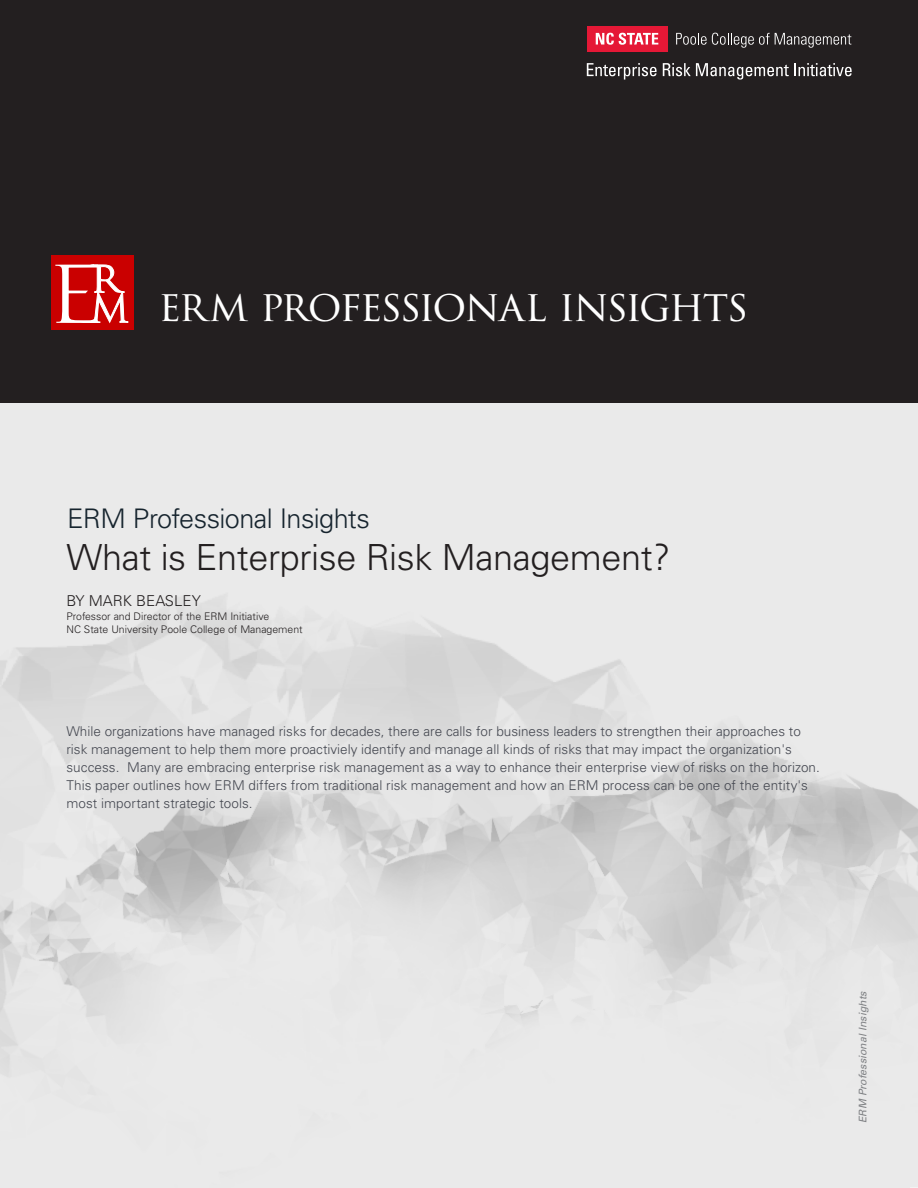
<style>
.page{position:relative;width:918px;height:1188px;background:#fff}
.page>*{position:absolute;margin:0;border:0;box-sizing:border-box;transform-origin:0 0}
.Body_Text{font:42px "Trajan Pro 3";letter-spacing:-.05em;color:#fff}
.Body_Text-2{font:300 36px "Univers LT Std";letter-spacing:-.01em;color:#231f20}
.Body_Text-3{font:300 27px "Univers LT Std";letter-spacing:-.025em;color:#16242e}
.Body_Text-4{font:300 15px "Univers LT Std";color:#231f20}
.Body_Text-5{font:300 13.5px/18px "Univers LT Std";color:#444750}
.Body_Text-6{font:300 10.5px/13.5px "Univers LT Std";color:#231f20}
.Title_-_Align_Left{font:italic 10.5px "Univers LT Std";color:#808285}
</style>
<div class="page">
<svg style="left:0;top:402px;width:918px;height:329px;background:#e6e6e6"></svg>
<img style="left:0;top:731px;width:918px;height:457px">
<div style="left:0;top:0;width:918px;height:402px;background:#231f20"></div>
<div style="left:51px;top:255px;width:83px;height:74px;background:#ca0000"></div>
<svg style="left:55px;top:264px;width:74px;height:60px"></svg>
<div style="left:587px;top:26px;width:81px;height:26px;background:#e51836"></div>
<svg style="left:596px;top:33px;width:62px;height:12px"></svg>
<svg style="left:676px;top:33px;width:175px;height:15px"></svg>
<svg style="left:587px;top:63px;width:70px;height:17px"></svg>
<svg style="left:663px;top:63px;width:189px;height:17px"></svg>
<p class="Body_Text" style="left:159px;top:277px;width:591px">ERM PROFESSIONAL INSIGHTS</p>
<p class="Body_Text-3" style="left:67px;top:502px;width:304px">ERM Professional Insights</p>
<p class="Body_Text-2" style="left:66px;top:535px;width:605px">What is Enterprise Risk Management?</p>
<p class="Body_Text-4" style="left:66px;top:591px;width:136px">BY MARK BEASLEY</p>
<p class="Body_Text-6" style="left:66px;top:609px;width:238px">Professor and Director of the ERM Initiative<br>NC State University Poole College of Management</p>
<p class="Body_Text-5" style="left:66px;top:722px;width:755px">While organizations have managed risks for decades, there are calls for business leaders to strengthen their approaches to risk management to help them more proactiviely identify and manage all kinds of risks that may impact the organization's success. Many are embracing enterprise risk management as a way to enhance their enterprise view of risks on the horizon.<br>This paper outlines how ERM differs from traditional risk management and how an ERM process can be one of the entity's most important strategic tools.</p>
<p class="Title_-_Align_Left" style="left:857px;top:1123px;width:134px;rotate:-90deg">ERM Professional Insights</p>
</div>
